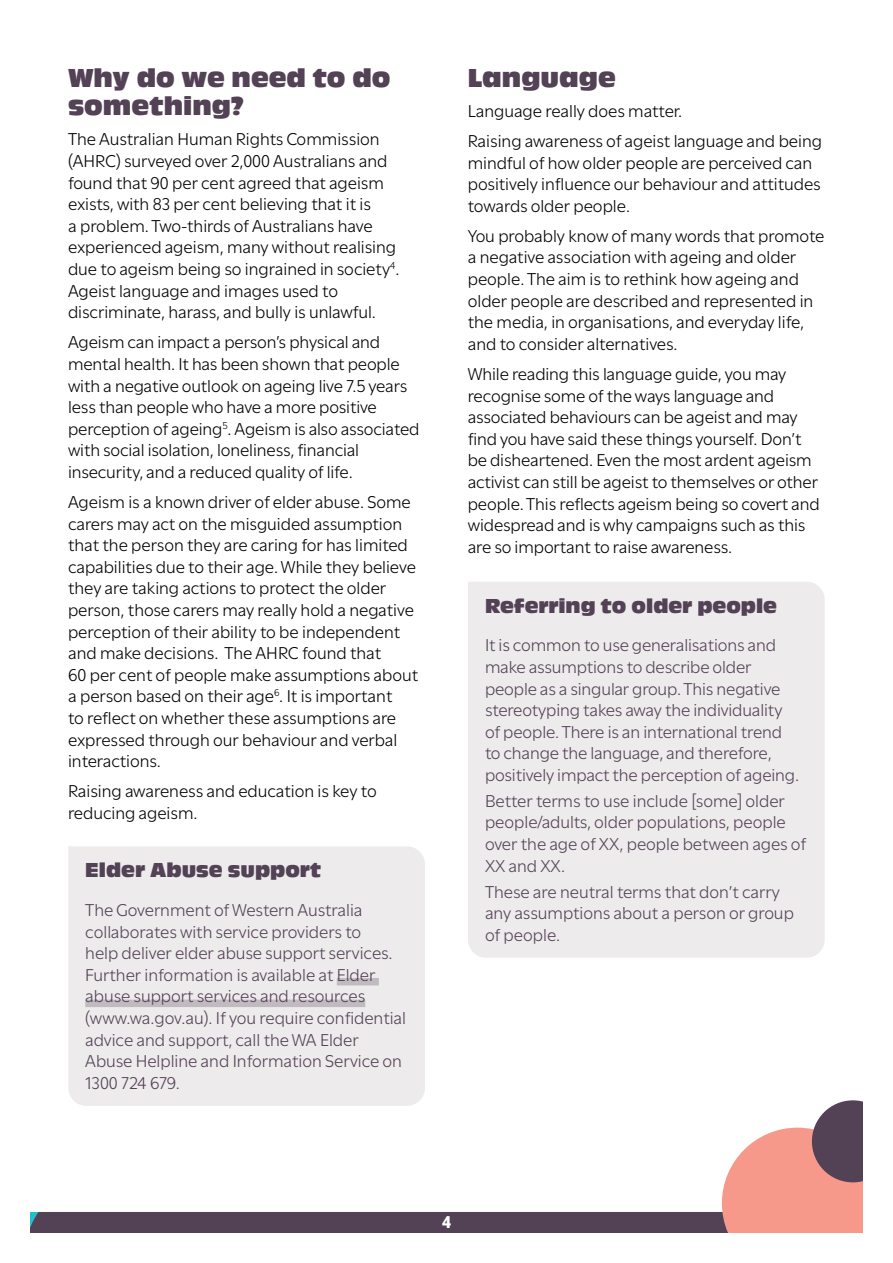
<style>
.page{position:relative;width:893px;height:1263px;background:#fff}
.page>*{position:absolute;margin:0;border:0;box-sizing:border-box;transform-origin:0 0}
.t1{font:27px/28.5px "Antique Oli Com";color:#534155}
.Callout_H3{font:21px "Antique Oli Com";color:#534155}
.Body{font:18px/21.6px "Utile";letter-spacing:-.005em;color:#000}
.Callout_02{font:18px/21.6px "Utile";letter-spacing:-.005em;color:#534155}
.t2{font:900 16.5px "Roboto";color:#fff}
</style>
<div class="page">
<svg style="left:30px;top:582px;width:833px;height:651px"></svg>
<h2 class="t1" style="left:68px;top:64px;width:324px">Why do we need to do something?</h2>
<p class="Body" style="left:68px;top:127px;width:333px">The Australian Human Rights Commission (AHRC) surveyed over 2,000 Australians and found that 90 per cent agreed that ageism exists, with 83 per cent believing that it is<br>a problem. Two-thirds of Australians have experienced ageism, many without realising due to ageism being so ingrained in society<sup>4</sup>.<br>Ageist language and images used to discriminate, harass, and bully is unlawful.</p>
<p class="Body" style="left:68px;top:330px;width:353px">Ageism can impact a person’s physical and mental health. It has been shown that people with a negative outlook on ageing live 7.5 years less than people who have a more positive perception of ageing<sup>5</sup>. Ageism is also associated with social isolation, loneliness, financial insecurity, and a reduced quality of life.</p>
<p class="Body" style="left:68px;top:489px;width:352px">Ageism is a known driver of elder abuse. Some carers may act on the misguided assumption that the person they are caring for has limited capabilities due to their age. While they believe they are taking actions to protect the older person, those carers may really hold a negative perception of their ability to be independent and make decisions. The AHRC found that<br>60 per cent of people make assumptions about a person based on their age<sup>6</sup>. It is important<br>to reflect on whether these assumptions are expressed through our behaviour and verbal interactions.</p>
<p class="Body" style="left:68px;top:779px;width:310px">Raising awareness and education is key to reducing ageism.</p>
<p class="Callout_H3" style="left:85px;top:859px;width:238px">Elder Abuse support</p>
<p class="Callout_02" style="left:85px;top:897px;width:322px">The Government of Western Australia collaborates with service providers to<br>help deliver elder abuse support services.<br>Further information is available at Elder abuse support services and resources (www.wa.gov.au). If you require confidential advice and support, call the WA Elder Abuse Helpline and Information Service on 1300 724 679.</p>
<h2 class="t1" style="left:468px;top:64px;width:150px">Language</h2>
<p class="Body" style="left:468px;top:98px;width:216px">Language really does matter.</p>
<p class="Body" style="left:468px;top:128px;width:356px">Raising awareness of ageist language and being mindful of how older people are perceived can positively influence our behaviour and attitudes towards older people.</p>
<p class="Body" style="left:468px;top:223px;width:358px">You probably know of many words that promote a negative association with ageing and older people. The aim is to rethink how ageing and older people are described and represented in the media, in organisations, and everyday life, and to consider alternatives.</p>
<p class="Body" style="left:468px;top:361px;width:353px">While reading this language guide, you may recognise some of the ways language and associated behaviours can be ageist and may find you have said these things yourself. Don’t be disheartened. Even the most ardent ageism activist can still be ageist to themselves or other people. This reflects ageism being so covert and widespread and is why campaigns such as this are so important to raise awareness.</p>
<p class="Callout_H3" style="left:485px;top:594px;width:294px">Referring to older people</p>
<p class="Callout_02" style="left:485px;top:633px;width:316px">It is common to use generalisations and make assumptions to describe older people as a singular group. This negative stereotyping takes away the individuality of people. There is an international trend to change the language, and therefore, positively impact the perception of ageing.</p>
<p class="Callout_02" style="left:485px;top:788px;width:323px">Better terms to use include [some] older people/adults, older populations, people over the age of XX, people between ages of XX and XX.</p>
<p class="Callout_02" style="left:485px;top:879px;width:310px">These are neutral terms that don’t carry any assumptions about a person or group of people.</p>
<p class="t2" style="left:442px;top:1210px;width:11px">4</p>
</div>
